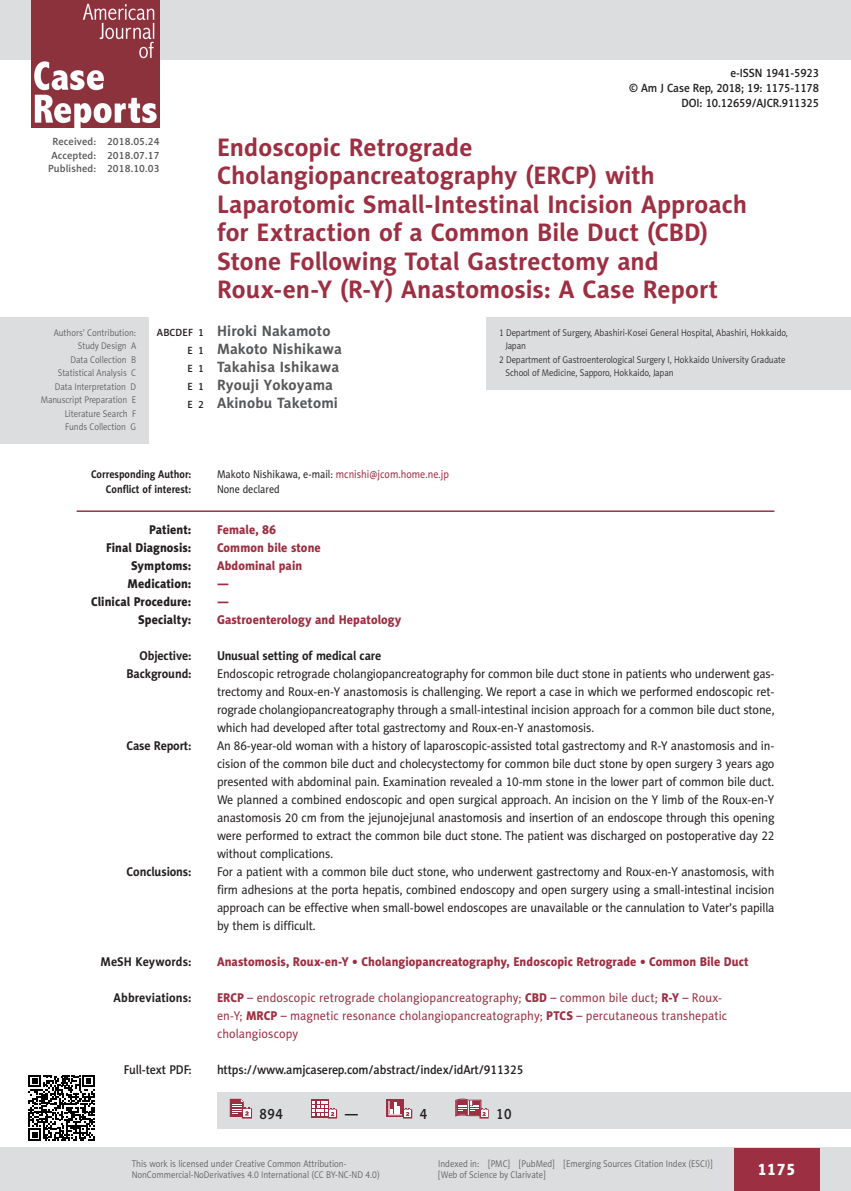
<style>
.page{position:relative;width:851px;height:1191px;background:#fff}
.page>*{position:absolute;margin:0;border:0;box-sizing:border-box;transform-origin:0 0}
.AJCR_Tytul{font:700 25.5px/28.5px "Naomi Sans EFN";color:#9d2f42}
.t1{font:16.5px "Naomi Sans EFN Heavy";color:#fff}
.AJCR_Autorzy{font:700 15px "Naomi Sans EFN";letter-spacing:.01em;color:#57585a}
.AJCR_dane{font:15px "Naomi Sans EFN Medium";color:#231f20;scale:.9 1}
.AJCR_Summary_body{font:12.75px/18px "Naomi Sans EFN";letter-spacing:-.01em;color:#231f20;text-align:justify;scale:.95 1}
.AJCR_keywords{font:12.75px/18px "Naomi Sans EFN";letter-spacing:.005em;color:#9d2f42;scale:.95 1}
.AJCR_keywords-2{font:12.75px "Naomi Sans EFN Heavy";letter-spacing:.005em;color:#9d2f42;scale:.95 1}
.AJCR_keywords-3{font:12.75px "Naomi Sans EFN Heavy";letter-spacing:.005em;color:#231f20;scale:.95 1}
.AJCR_Summary_body-2{font:700 12.75px "Naomi Sans EFN";letter-spacing:-.01em;color:#231f20;scale:.95 1}
.AJCR_full_text_pdf{font:12.75px "Naomi Sans EFN Medium";letter-spacing:-.01em;color:#231f20;scale:.95 1}
.AJCR_keywords-4{font:700 12.75px "Naomi Sans EFN";letter-spacing:.005em;color:#231f20;scale:.95 1}
.AJCR_full_text_pdf-2{font:12px "Naomi Sans EFN Medium";letter-spacing:-.01em;color:#231f20;scale:.95 1}
.AJCR_Adres{font:11.25px "Naomi Sans EFN";color:#231f20;scale:.9 1}
.AJCR_Adres-2{font:700 11.25px "Naomi Sans EFN";color:#231f20;scale:.9 1}
.t2{font:10.5px "Naomi Sans EFN Medium";letter-spacing:.01em;color:#57585a}
.t3{font:9.75px/11.2px "Naomi Sans EFN Light";color:#57585a;scale:.9 1}
.AJCR_Afiliacja{font:9.75px/13.5px "Naomi Sans EFN Light";color:#231f20;scale:.9 1}
.s1{font-family:"Naomi Sans EFN Medium";font-weight:400;font-size:10.5px;color:#231f20}
.s2{color:#9d2f42}
.s3{font-family:"Naomi Sans EFN Heavy"}
</style>
<div class="page">
<div style="left:217px;top:1092px;width:633px;height:36px;background:#dcdddf"></div>
<svg style="left:230px;top:1098px;width:22px;height:20px"></svg>
<svg style="left:311px;top:1099px;width:17px;height:18px"></svg>
<svg style="left:313px;top:1100px;width:24px;height:18px"></svg>
<div style="left:386px;top:1099px;width:18px;height:18px;background:#9d2f42"></div>
<svg style="left:388px;top:1101px;width:24px;height:17px"></svg>
<svg style="left:455px;top:1098px;width:33px;height:20px"></svg>
<hr style="left:77px;top:510px;width:697px;height:2px;background:#9d2f42">
<div style="left:0;top:318px;width:149px;height:126px;background:#dcdddf"></div>
<div style="left:486px;top:318px;width:364px;height:72px;background:#dcdddf"></div>
<svg style="left:28px;top:1075px;width:67px;height:66px"></svg>
<div style="left:0;top:1148px;width:850px;height:43px;background:#dcdddf"></div>
<div style="left:733px;top:1147px;width:86px;height:43px;background:#9d2f42"></div>
<div style="left:0;top:0;width:850px;height:60px;background:#dcdddf"></div>
<img style="left:32px;top:0;width:127px;height:127px">
<p class="AJCR_full_text_pdf-2" style="left:730px;top:66px;width:95px">e-ISSN 1941-5923</p>
<p class="AJCR_full_text_pdf-2" style="left:629px;top:81px;width:201px">© Am J Case Rep, 2018; 19: 1175-1178</p>
<p class="AJCR_full_text_pdf-2" style="left:681px;top:96px;width:146px">DOI: 10.12659/AJCR.911325</p>
<p class="AJCR_Tytul" style="left:217px;top:133px;width:531px">Endoscopic Retrograde Cholangiopancreatography (ERCP) with Laparotomic Small-Intestinal Incision Approach for Extraction of a Common Bile Duct (CBD)<br>Stone Following Total Gastrectomy and Roux-en-Y (R-Y) Anastomosis: A Case Report</p>
<p class="AJCR_Autorzy" style="left:157px;top:322px;width:175px"><span class="s1">ABCDEF 1</span> Hiroki Nakamoto</p>
<p class="AJCR_Autorzy" style="left:187px;top:340px;width:156px"><span class="s1">E 1</span> Makoto Nishikawa</p>
<p class="AJCR_Autorzy" style="left:187px;top:358px;width:153px"><span class="s1">E 1</span> Takahisa Ishikawa</p>
<p class="AJCR_Autorzy" style="left:187px;top:376px;width:147px"><span class="s1">E 1</span> Ryouji Yokoyama</p>
<p class="AJCR_Autorzy" style="left:187px;top:394px;width:152px"><span class="s1">E 2</span> Akinobu Taketomi</p>
<p class="t2" style="left:52px;top:136px;width:109px">Received: 2018.05.24</p>
<p class="t2" style="left:51px;top:149px;width:110px">Accepted: 2018.07.17</p>
<p class="t2" style="left:48px;top:163px;width:113px">Published: 2018.10.03</p>
<p class="t3" style="left:54px;top:327px;width:93px">Authors’ Contribution:</p>
<p class="t3" style="left:78px;top:340px;width:66px">Study Design A</p>
<p class="t3" style="left:70px;top:354px;width:74px">Data Collection B</p>
<p class="t3" style="left:58px;top:367px;width:89px">Statistical Analysis C</p>
<p class="t3" style="left:55px;top:381px;width:92px">Data Interpretation D</p>
<p class="t3" style="left:41px;top:394px;width:107px">Manuscript Preparation E</p>
<p class="t3" style="left:65px;top:408px;width:81px">Literature Search F</p>
<p class="t3" style="left:65px;top:421px;width:80px">Funds Collection G</p>
<p class="AJCR_Afiliacja" style="left:505px;top:326px;width:315px;text-indent:-6px">1 Department of Surgery, Abashiri-Kosei General Hospital, Abashiri, Hokkaido,<br>Japan</p>
<p class="AJCR_Afiliacja" style="left:505px;top:353px;width:313px;text-indent:-6px">2 Department of Gastroenterological Surgery I, Hokkaido University Graduate<br>School of Medicine, Sapporo, Hokkaido, Japan</p>
<p class="AJCR_Adres-2" style="left:91px;top:467px;width:113px">Corresponding Author:</p>
<p class="AJCR_Adres" style="left:217px;top:467px;width:259px">Makoto Nishikawa, e-mail: <span class="s2">mcnishi@jcom.home.ne.jp</span></p>
<p class="AJCR_Adres-2" style="left:106px;top:483px;width:97px">Conflict of interest:</p>
<p class="AJCR_Adres" style="left:217px;top:483px;width:71px">None declared</p>
<p class="AJCR_keywords-3" style="left:149px;top:522px;width:46px">Patient:</p>
<p class="AJCR_keywords-2" style="left:217px;top:522px;width:64px">Female, 86</p>
<p class="AJCR_keywords-3" style="left:106px;top:540px;width:91px">Final Diagnosis:</p>
<p class="AJCR_keywords-2" style="left:217px;top:540px;width:111px">Common bile stone</p>
<p class="AJCR_keywords-3" style="left:131px;top:558px;width:65px">Symptoms:</p>
<p class="AJCR_keywords-2" style="left:217px;top:558px;width:91px">Abdominal pain</p>
<p class="AJCR_keywords-3" style="left:128px;top:576px;width:69px">Medication:</p>
<p class="AJCR_keywords-2" style="left:217px;top:576px;width:14px">—</p>
<p class="AJCR_keywords-3" style="left:91px;top:594px;width:107px">Clinical Procedure:</p>
<p class="AJCR_keywords-2" style="left:217px;top:594px;width:14px">—</p>
<p class="AJCR_keywords-3" style="left:138px;top:612px;width:58px">Specialty:</p>
<p class="AJCR_keywords-2" style="left:217px;top:612px;width:195px">Gastroenterology and Hepatology</p>
<p class="AJCR_Summary_body-2" style="left:139px;top:648px;width:56px">Objective:</p>
<p class="AJCR_Summary_body-2" style="left:217px;top:648px;width:174px">Unusual setting of medical care</p>
<p class="AJCR_Summary_body-2" style="left:126px;top:666px;width:70px">Background:</p>
<p class="AJCR_Summary_body" style="left:217px;top:665px;width:588px">Endoscopic retrograde cholangiopancreatography for common bile duct stone in patients who underwent gas&shy;trectomy and Roux-en-Y anastomosis is challenging. We report a case in which we performed endoscopic ret&shy;rograde cholangiopancreatography through a small-intestinal incision approach for a common bile duct stone, which had developed after total gastrectomy and Roux-en-Y anastomosis.</p>
<p class="AJCR_Summary_body-2" style="left:126px;top:738px;width:70px">Case Report:</p>
<p class="AJCR_Summary_body" style="left:217px;top:737px;width:588px">An 86-year-old woman with a history of laparoscopic-assisted total gastrectomy and R-Y anastomosis and in&shy;cision of the common bile duct and cholecystectomy for common bile duct stone by open surgery 3 years ago presented with abdominal pain. Examination revealed a 10-mm stone in the lower part of common bile duct.<br>We planned a combined endoscopic and open surgical approach. An incision on the Y limb of the Roux-en-Y anastomosis 20 cm from the jejunojejunal anastomosis and insertion of an endoscope through this opening were performed to extract the common bile duct stone. The patient was discharged on postoperative day 22 without complications.</p>
<p class="AJCR_Summary_body-2" style="left:127px;top:864px;width:70px">Conclusions:</p>
<p class="AJCR_Summary_body" style="left:217px;top:863px;width:588px">For a patient with a common bile duct stone, who underwent gastrectomy and Roux-en-Y anastomosis, with firm adhesions at the porta hepatis, combined endoscopy and open surgery using a small-intestinal incision approach can be effective when small-bowel endoscopes are unavailable or the cannulation to Vater’s papilla by them is difficult.</p>
<p class="AJCR_keywords-4" style="left:100px;top:954px;width:97px">MeSH Keywords:</p>
<p class="AJCR_keywords-2" style="left:217px;top:954px;width:561px">Anastomosis, Roux-en-Y • Cholangiopancreatography, Endoscopic Retrograde • Common Bile Duct</p>
<p class="AJCR_keywords-4" style="left:114px;top:990px;width:83px">Abbreviations:</p>
<p class="AJCR_keywords" style="left:217px;top:989px;width:538px"><span class="s3">ERCP</span> – endoscopic retrograde cholangiopancreatography; <span class="s3">CBD</span> – common bile duct; <span class="s3">R-Y</span> – Roux&shy;en-Y; <span class="s3">MRCP</span> – magnetic resonance cholangiopancreatography; <span class="s3">PTCS</span> – percutaneous transhepatic cholangioscopy</p>
<p class="AJCR_full_text_pdf" style="left:124px;top:1062px;width:73px">Full-text PDF:</p>
<p class="AJCR_full_text_pdf" style="left:217px;top:1062px;width:324px">https://www.amjcaserep.com/abstract/index/idArt/911325</p>
<p class="AJCR_dane" style="left:259px;top:1104px;width:27px">894</p>
<p class="AJCR_dane" style="left:344px;top:1104px;width:16px">—</p>
<p class="AJCR_dane" style="left:420px;top:1104px;width:10px">4</p>
<p class="AJCR_dane" style="left:496px;top:1104px;width:19px">10</p>
<p class="t3" style="left:132px;top:1158px;width:277px">This work is licensed under Creative Common Attribution-<br>NonCommercial-NoDerivatives 4.0 International (CC BY-NC-ND 4.0)</p>
<p class="t3" style="left:438px;top:1158px;width:306px">Indexed in: [PMC] [PubMed] [Emerging Sources Citation Index (ESCI)] [Web of Science by Clarivate]</p>
<p class="t1" style="left:757px;top:1159px;width:40px">1175</p>
</div>
